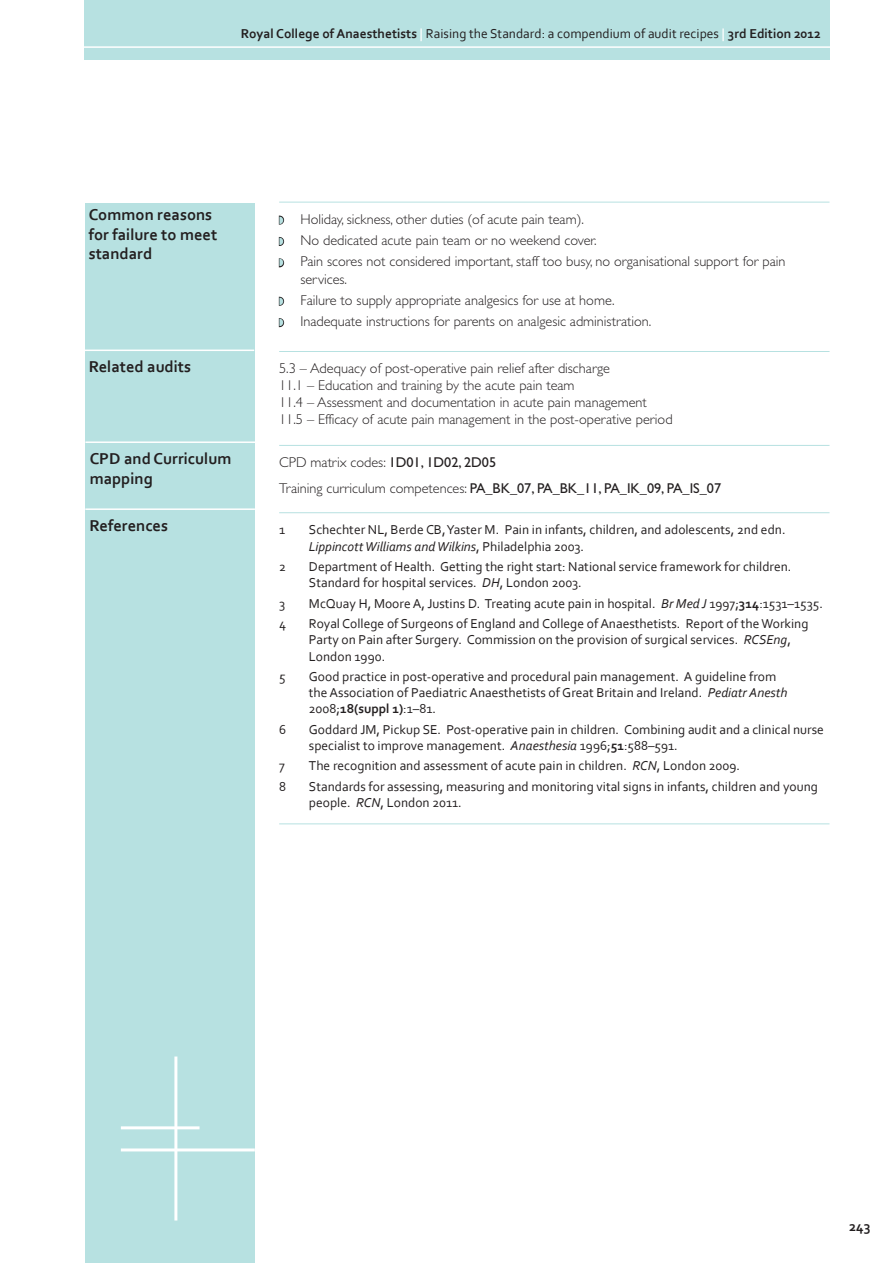
<style>
.page{position:relative;width:894px;height:1263px;background:#fff}
.page>*{position:absolute;margin:0;border:0;box-sizing:border-box;transform-origin:0 0}
.t1{font:700 16.5px/19.8px "Corbel";color:#231f20}
.text_with_line_above{font:300 14.25px/17.1px "Gill Sans";color:#231f20}
.text_normal{font:14.25px "Gill Sans";color:#231f20}
.t2{font:700 14.25px "Corbel";color:#231f20}
.t3{font:13.5px/16.2px "Corbel";color:#231f20}
.s1{font-weight:700}
.s2{font-weight:700;color:#fff}
.s3{color:#b7e1e1}
.s4{font-weight:400}
.s5{font-weight:300}
.s6{font-style:italic}
</style>
<div class="page">
<div style="left:85px;top:203px;width:170px;height:1060px;background:#b7e1e1"></div>
<hr style="left:174px;top:1056px;width:3px;height:164px;background:#fff">
<hr style="left:121px;top:1126px;width:78px;height:3px;background:#fff">
<hr style="left:121px;top:1148px;width:134px;height:3px;background:#fff">
<div style="left:84px;top:0;width:745px;height:60px;background:#b7e1e1"></div>
<hr style="left:81px;top:46px;width:753px;height:2px;background:#fff">
<hr style="left:85px;top:508px;width:170px;height:2px;background:#fff">
<hr style="left:84px;top:350px;width:170px;height:1px;background:#fff">
<hr style="left:85px;top:441px;width:170px;height:2px;background:#fff">
<hr style="left:279px;top:202px;width:550px;height:1px;background:#b7e1e1">
<hr style="left:279px;top:351px;width:550px;height:1px;background:#b7e1e1">
<hr style="left:279px;top:445px;width:550px;height:1px;background:#b7e1e1">
<hr style="left:279px;top:512px;width:550px;height:1px;background:#b7e1e1">
<hr style="left:279px;top:823px;width:550px;height:1px;background:#b7e1e1">
<svg style="left:278px;top:215px;width:7px;height:10px"></svg>
<svg style="left:278px;top:236px;width:7px;height:10px"></svg>
<svg style="left:278px;top:258px;width:7px;height:10px"></svg>
<svg style="left:278px;top:296px;width:7px;height:10px"></svg>
<svg style="left:278px;top:318px;width:7px;height:10px"></svg>
<p class="t3" style="left:241px;top:25px;width:581px"><span class="s1">Royal College of Anaesthetists</span> <span class="s2">|</span> Raising the Standard: a compendium of audit recipes <span class="s2">|</span> <span class="s1">3rd Edition 2012</span></p>
<p class="t1" style="left:89px;top:204px;width:130px">Common reasons for failure to meet standard</p>
<p class="t1" style="left:89px;top:357px;width:104px">Related audits</p>
<p class="t1" style="left:90px;top:448px;width:143px">CPD and Curriculum mapping</p>
<p class="t1" style="left:90px;top:515px;width:80px">References</p>
<p class="text_with_line_above" style="left:279px;top:210px;width:306px"><span class="s3">◗</span> Holiday, sickness, other duties (of acute pain team).</p>
<p class="text_with_line_above" style="left:279px;top:232px;width:319px"><span class="s3">◗</span> No dedicated acute pain team or no weekend cover.</p>
<p class="text_with_line_above" style="left:300px;top:253px;width:486px;text-indent:-21px"><span class="s3">◗</span> Pain scores not considered important, staff too busy, no organisational support for pain services.</p>
<p class="text_with_line_above" style="left:279px;top:292px;width:337px"><span class="s3">◗</span> Failure to supply appropriate analgesics for use at home.</p>
<p class="text_with_line_above" style="left:279px;top:313px;width:374px"><span class="s3">◗</span> Inadequate instructions for parents on analgesic administration.</p>
<p class="text_with_line_above" style="left:279px;top:360px;width:395px">5.3 – Adequacy of post-operative pain relief after discharge<br>11.1 – Education and training by the acute pain team<br>11.4 – Assessment and documentation in acute pain management 11.5 – Efficacy of acute pain management in the post-operative period</p>
<p class="text_with_line_above" style="left:279px;top:454px;width:219px">CPD matrix codes: <span class="s4">1D01, 1D02, 2D05</span></p>
<p class="text_normal" style="left:279px;top:480px;width:443px"><span class="s5">Training curriculum competences:</span> PA_BK_07, PA_BK_11, PA_IK_09, PA_IS_07</p>
<p class="t3" style="left:279px;top:521px;width:8px">1</p>
<p class="t3" style="left:309px;top:521px;width:478px">Schechter NL, Berde CB, Yaster M. Pain in infants, children, and adolescents, 2nd edn.<br><span class="s6">Lippincott Williams and Wilkins</span>, Philadelphia 2003.</p>
<p class="t3" style="left:279px;top:558px;width:8px">2</p>
<p class="t3" style="left:309px;top:558px;width:484px">Department of Health. Getting the right start: National service framework for children.<br>Standard for hospital services. <span class="s6">DH</span>, London 2003.</p>
<p class="t3" style="left:279px;top:595px;width:8px">3</p>
<p class="t3" style="left:309px;top:595px;width:515px">McQuay H, Moore A, Justins D. Treating acute pain in hospital. <span class="s6">Br Med J</span> 1997;<span class="s1">314</span>:1531–1535.</p>
<p class="t3" style="left:279px;top:615px;width:8px">4</p>
<p class="t3" style="left:309px;top:615px;width:501px">Royal College of Surgeons of England and College of Anaesthetists. Report of the Working<br>Party on Pain after Surgery. Commission on the provision of surgical services. <span class="s6">RCSEng</span>,<br>London 1990.</p>
<p class="t3" style="left:279px;top:668px;width:8px">5</p>
<p class="t3" style="left:309px;top:668px;width:480px">Good practice in post-operative and procedural pain management. A guideline from the Association of Paediatric Anaesthetists of Great Britain and Ireland. <span class="s6">Pediatr Anesth<br></span>2008;<span class="s1">18(suppl 1)</span>:1–81.</p>
<p class="t3" style="left:279px;top:721px;width:9px">6</p>
<p class="t3" style="left:309px;top:721px;width:516px">Goddard JM, Pickup SE. Post-operative pain in children. Combining audit and a clinical nurse specialist to improve management. <span class="s6">Anaesthesia</span> 1996;<span class="s1">51</span>:588–591.</p>
<p class="t3" style="left:279px;top:758px;width:7px">7</p>
<p class="t3" style="left:309px;top:758px;width:432px">The recognition and assessment of acute pain in children. <span class="s6">RCN</span>, London 2009.</p>
<p class="t3" style="left:279px;top:778px;width:8px">8</p>
<p class="t3" style="left:309px;top:778px;width:511px">Standards for assessing, measuring and monitoring vital signs in infants, children and young people. <span class="s6">RCN</span>, London 2011.</p>
<p class="t2" style="left:849px;top:1218px;width:23px">243</p>
</div>
